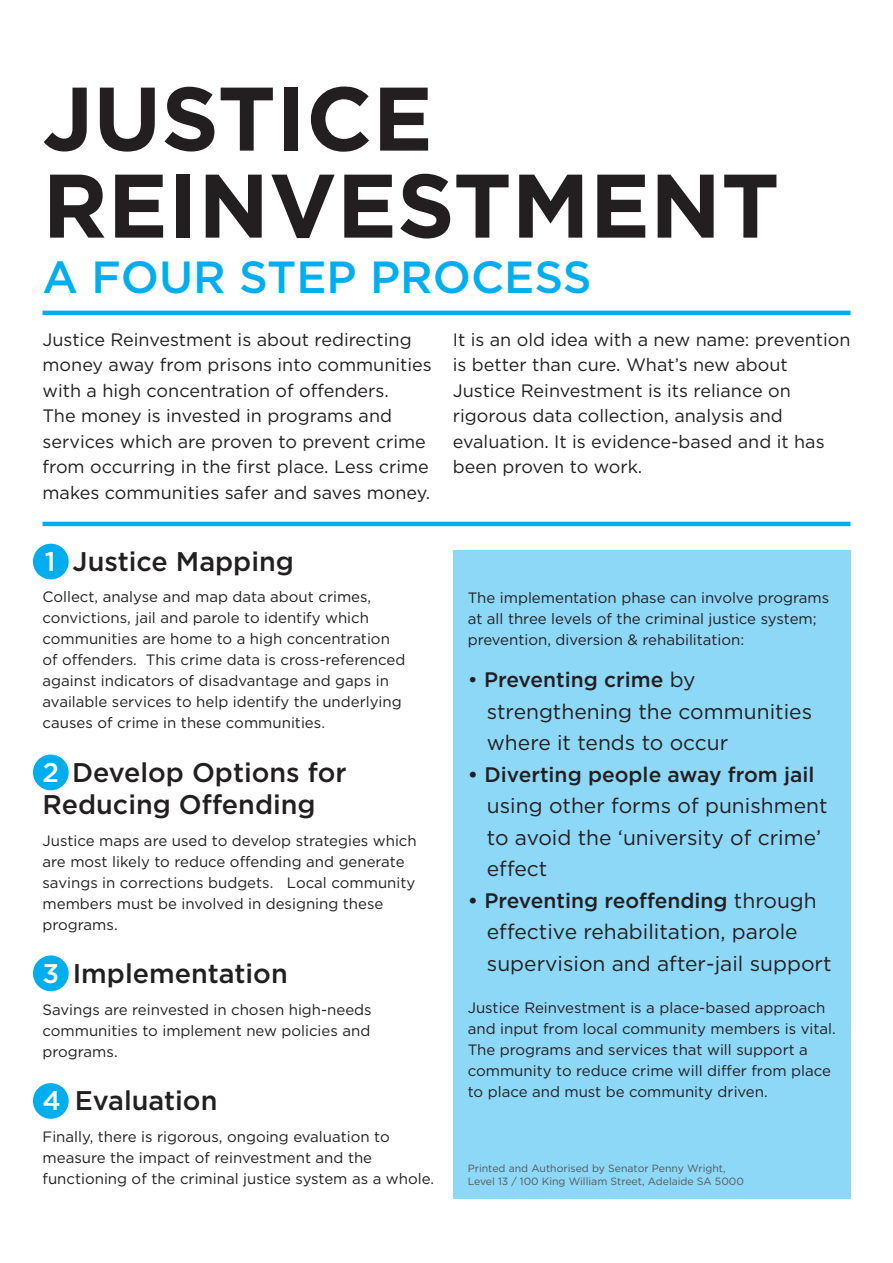
<style>
.page{position:relative;width:893px;height:1263px;background:#fff}
.page>*{position:absolute;margin:0;border:0;box-sizing:border-box;transform-origin:0 0}
.t1{font:700 90px "Gotham HTF";color:#231f20}
.t2{font:500 45px "Gotham HTF";color:#00aeef}
.t3{font:500 27px/32.4px "Gotham HTF";color:#231f20}
.t4{font:21px/31.5px "Gotham HTF";color:#231f20}
.t5{font:18px/25.5px "Gotham HTF";color:#231f20}
.t6{font:15px/21px "Gotham HTF";color:#231f20}
.t7{font:10.5px/12.6px "Gotham HTF";color:#57585a}
.s1{color:#fff}
.s2{font-weight:500}
</style>
<div class="page">
<div style="left:453px;top:550px;width:397px;height:649px;background:#8dd7f7"></div>
<hr style="left:43px;top:311px;width:807px;height:4px;background:#00aeef">
<hr style="left:43px;top:522px;width:807px;height:4px;background:#00aeef">
<div style="left:33px;top:544px;width:36px;height:35px;background:#00aeef;border-radius:50%"></div>
<div style="left:33px;top:754px;width:36px;height:36px;background:#00aeef;border-radius:50%"></div>
<div style="left:33px;top:955px;width:36px;height:36px;background:#00aeef;border-radius:50%"></div>
<div style="left:33px;top:1083px;width:36px;height:36px;background:#00aeef;border-radius:50%"></div>
<p class="t1" style="left:43px;top:67px;width:392px">JUSTICE</p>
<p class="t1" style="left:43px;top:154px;width:738px">REINVESTMENT</p>
<p class="t2" style="left:43px;top:252px;width:551px">A FOUR STEP PROCESS</p>
<p class="t5" style="left:43px;top:326px;width:391px">Justice Reinvestment is about redirecting money away from prisons into communities with a high concentration of offenders.<br>The money is invested in programs and services which are proven to prevent crime from occurring in the first place. Less crime makes communities safer and saves money.</p>
<p class="t5" style="left:453px;top:326px;width:399px">It is an old idea with a new name: prevention is better than cure. What’s new about Justice Reinvestment is its reliance on rigorous data collection, analysis and evaluation. It is evidence-based and it has been proven to work.</p>
<p class="t3" style="left:45px;top:545px;width:251px"><span class="s1">1</span> Justice Mapping</p>
<p class="t6" style="left:43px;top:586px;width:364px">Collect, analyse and map data about crimes, convictions, jail and parole to identify which communities are home to a high concentration of offenders. This crime data is cross-referenced against indicators of disadvantage and gaps in available services to help identify the underlying causes of crime in these communities.</p>
<p class="t3" style="left:43px;top:755px;width:306px"><span class="s1">2</span> Develop Options for<br>Reducing Offending</p>
<p class="t6" style="left:43px;top:830px;width:376px">Justice maps are used to develop strategies which are most likely to reduce offending and generate savings in corrections budgets. Local community members must be involved in designing these programs.</p>
<p class="t3" style="left:43px;top:957px;width:247px"><span class="s1">3</span> Implementation</p>
<p class="t6" style="left:43px;top:999px;width:331px;text-align:justify">Savings are reinvested in chosen high-needs communities to implement new policies and programs.</p>
<p class="t3" style="left:43px;top:1084px;width:176px"><span class="s1">4</span> Evaluation</p>
<p class="t6" style="left:43px;top:1125px;width:393px">Finally, there is rigorous, ongoing evaluation to measure the impact of reinvestment and the functioning of the criminal justice system as a whole.</p>
<p class="t6" style="left:468px;top:587px;width:363px">The implementation phase can involve programs at all three levels of the criminal justice system; prevention, diversion &amp; rehabilitation:</p>
<p class="t4" style="left:487px;top:663px;width:327px;text-indent:-19px">• <span class="s2">Preventing crime</span> by strengthening the communities where it tends to occur</p>
<p class="t4" style="left:487px;top:758px;width:342px;text-indent:-19px"><span class="s2">• Diverting people away from jail </span>using other forms of punishment to avoid the ‘university of crime’ effect</p>
<p class="t4" style="left:487px;top:884px;width:346px;text-indent:-19px"><span class="s2">• Preventing reoffending</span> through effective rehabilitation, parole supervision and after-jail support</p>
<p class="t6" style="left:468px;top:996px;width:370px">Justice Reinvestment is a place-based approach and input from local community members is vital.</p>
<p class="t6" style="left:468px;top:1038px;width:365px">The programs and services that will support a community to reduce crime will differ from place to place and must be community driven.</p>
<p class="t7" style="left:468px;top:1162px;width:278px">Printed and Authorised by Senator Penny Wright,<br>Level 13 / 100 King William Street, Adelaide SA 5000</p>
</div>
